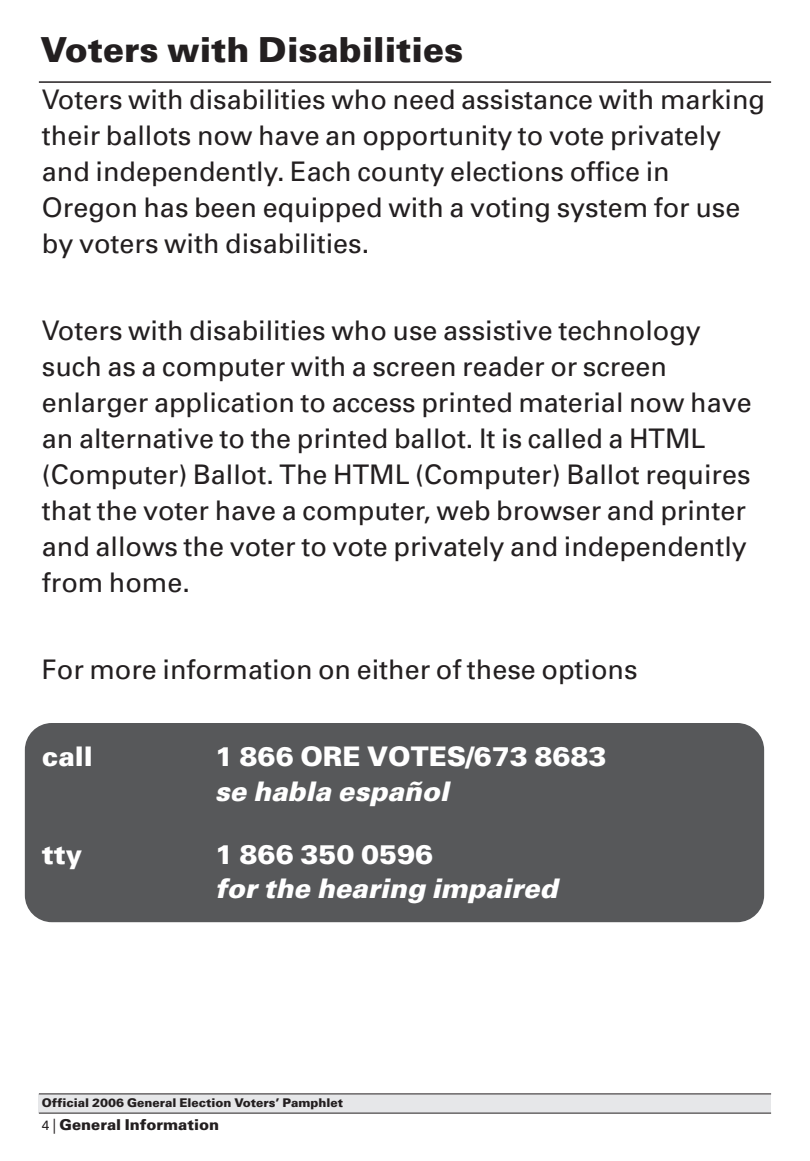
<style>
.page{position:relative;width:810px;height:1161px;background:#fff}
.page>*{position:absolute;margin:0;border:0;box-sizing:border-box;transform-origin:0 0}
.t1{font:900 34.5px "Univers";color:#231f20}
.t2{font:27px/36px "Univers";color:#231f20}
.t3{font:900 27px "Univers";color:#fff}
.t4{font:italic 900 27px "Univers";color:#fff}
.t5{font:900 15px "Univers";color:#231f20}
.t6{font:900 12px "Univers";color:#231f20}
.s1{font-weight:400;font-size:13.5px}
.s2{font-weight:400}
</style>
<div class="page">
<div style="left:25px;top:723px;width:739px;height:199px;background:#57585a;border-radius:27px"></div>
<hr style="left:39px;top:81px;width:732px;height:2px;background:#231f20">
<div style="left:39px;top:1094px;width:732px;height:19px;background:#e6e7e9"></div>
<hr style="left:39px;top:1094px;width:732px;height:1px;background:#231f20">
<hr style="left:39px;top:1113px;width:732px;height:1px;background:#231f20">
<p class="t1" style="left:40px;top:37px;width:424px">Voters with Disabilities</p>
<p class="t2" style="left:42px;top:83px;width:725px">Voters with disabilities who need assistance with marking their ballots now have an opportunity to vote privately and independently. Each county elections office in Oregon has been equipped with a voting system for use by voters with disabilities.</p>
<p class="t2" style="left:42px;top:315px;width:711px">Voters with disabilities who use assistive technology such as a computer with a screen reader or screen enlarger application to access printed material now have an alternative to the printed ballot. It is called a HTML (Computer) Ballot. The HTML (Computer) Ballot requires that the voter have a computer, web browser and printer and allows the voter to vote privately and independently from home.</p>
<p class="t2" style="left:42px;top:654px;width:597px">For more information on either of these options</p>
<p class="t3" style="left:42px;top:747px;width:52px">call</p>
<p class="t3" style="left:215px;top:747px;width:393px">1 866 ORE VOTES/673 8683</p>
<p class="t4" style="left:215px;top:781px;width:235px">se habla español</p>
<p class="t3" style="left:42px;top:844px;width:42px">tty</p>
<p class="t3" style="left:215px;top:844px;width:220px">1 866 350 0596</p>
<p class="t4" style="left:215px;top:879px;width:344px">for the hearing impaired</p>
<p class="t6" style="left:42px;top:1099px;width:303px">Official 2006 General Election Voters’ Pamphlet</p>
<p class="t5" style="left:42px;top:1119px;width:179px"><span class="s1">4</span> <span class="s2">|</span> General Information</p>
</div>
